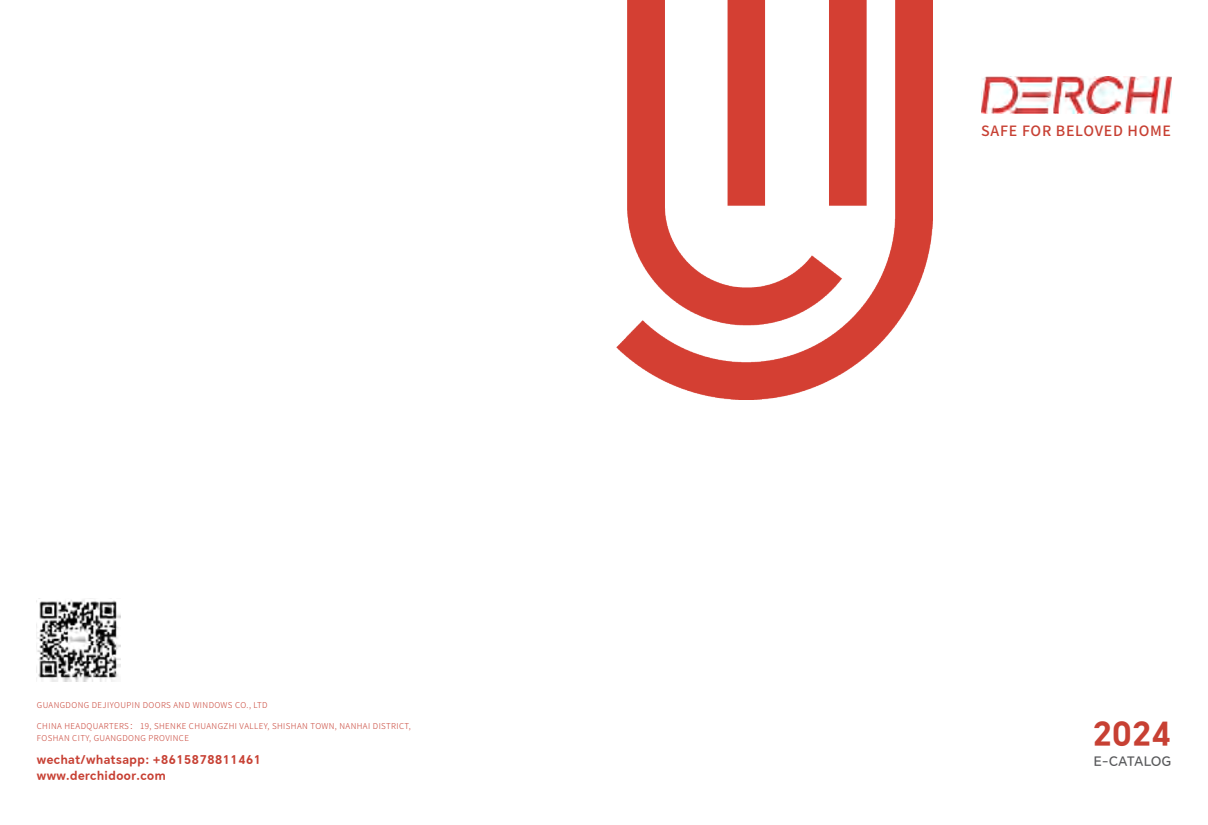
<style>
.page{position:relative;width:1208px;height:825px;background:#fff}
.page>*{position:absolute;margin:0;border:0;box-sizing:border-box;transform-origin:0 0}
.t1{font:700 32.6px "HONOR Sans";color:#c74033}
.t2{font:500 14.2px "Source Han Sans SC";letter-spacing:.05em;color:#c74033}
.t3{font:500 12.8px "HONOR Sans";letter-spacing:.025em;color:#57585a}
.t4{font:700 11.9px/16.4px "HONOR Sans";letter-spacing:.05em;color:#c74033}
.t5{font:300 8.1px/12.6px "Source Han Sans SC";letter-spacing:.05em;color:#c74033}
</style>
<div class="page">
<img style="left:981px;top:77px;width:190px;height:37px">
<img style="left:37px;top:598px;width:83px;height:83px">
<img style="left:616px;top:0;width:316px;height:399px">
<p class="t5" style="left:37px;top:699px;width:232px">GUANGDONG DEJIYOUPIN DOORS AND WINDOWS CO., LTD</p>
<p class="t5" style="left:37px;top:719px;width:375px">CHINA HEADQUARTERS： 19, SHENKE CHUANGZHI VALLEY, SHISHAN TOWN, NANHAI DISTRICT,<br>FOSHAN CITY, GUANGDONG PROVINCE</p>
<h3 class="t4" style="left:37px;top:751px;width:225px">wechat/whatsapp: +8615878811461 www.derchidoor.com</h3>
<h2 class="t2" style="left:981px;top:123px;width:191px">SAFE FOR BELOVED HOME</h2>
<h1 class="t1" style="left:1092px;top:712px;width:80px">2024</h1>
<h3 class="t3" style="left:1093px;top:753px;width:79px">E-CATALOG</h3>
</div>
